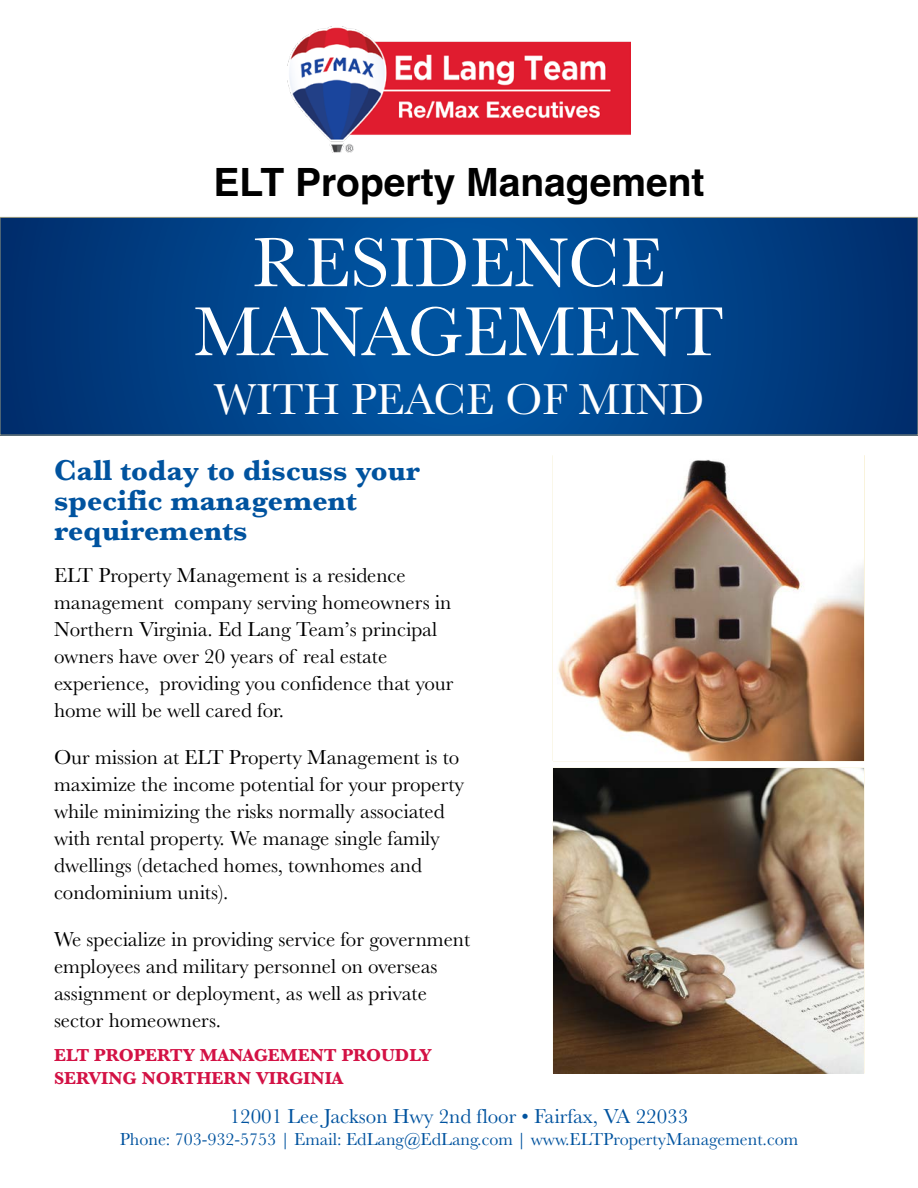
<style>
.page{position:relative;width:918px;height:1188px;background:#fff}
.page>*{position:absolute;margin:0;border:0;box-sizing:border-box;transform-origin:0 0}
.t1{font:72px/69px "Baskerville";color:#fff;text-align:center}
.t2{font:45px "Baskerville";color:#fff}
.t3{font:700 39px "Helvetica";color:#000}
.t4{font:700 30px/30px "Baskerville";color:#00539f}
.t5{font:21px/27px "Baskerville";color:#000}
.t6{font:21px "Baskerville";color:#00539f}
.t7{font:18px "Baskerville";color:#00539f}
.t8{font:700 18px/22.5px "Baskerville";color:#d31245}
</style>
<div class="page">
<img style="left:288px;top:27px;width:342px;height:125px">
<svg style="left:2px;top:219px;width:914px;height:214px;background:#00438a"></svg>
<div style="left:0;top:217px;width:918px;height:218px;border:1px solid #9d9d80"></div>
<img style="left:557px;top:460px;width:307px;height:301px">
<img style="left:553px;top:768px;width:311px;height:305px">
<h3 class="t3" style="left:213px;top:158px;width:493px">ELT Property Management</h3>
<h1 class="t1" style="left:194px;top:228px;width:532px">RESIDENCE<br>MANAGEMENT</h1>
<h2 class="t2" style="left:214px;top:373px;width:492px">WITH PEACE OF MIND</h2>
<h3 class="t4" style="left:54px;top:455px;width:368px">Call today to discuss your specific management requirements</h3>
<p class="t5" style="left:54px;top:561px;width:401px">ELT Property Management is a residence management company serving homeowners in Northern Virginia. Ed Lang Team’s principal owners have over 20 years of real estate experience, providing you confidence that your home will be well cared for.</p>
<p class="t5" style="left:54px;top:744px;width:412px">Our mission at ELT Property Management is to maximize the income potential for your property while minimizing the risks normally associated with rental property. We manage single family dwellings (detached homes, townhomes and condominium units).</p>
<p class="t5" style="left:54px;top:926px;width:418px">We specialize in providing service for government employees and military personnel on overseas assignment or deployment, as well as private sector homeowners.</p>
<p class="t8" style="left:54px;top:1044px;width:379px">ELT PROPERTY MANAGEMENT PROUDLY<br>SERVING NORTHERN VIRGINIA</p>
<p class="t6" style="left:230px;top:1104px;width:460px">12001 Lee Jackson Hwy 2nd floor • Fairfax, VA 22033</p>
<p class="t7" style="left:120px;top:1128px;width:680px">Phone: 703-932-5753 | Email: EdLang@EdLang.com | www.ELTPropertyManagement.com</p>
</div>
